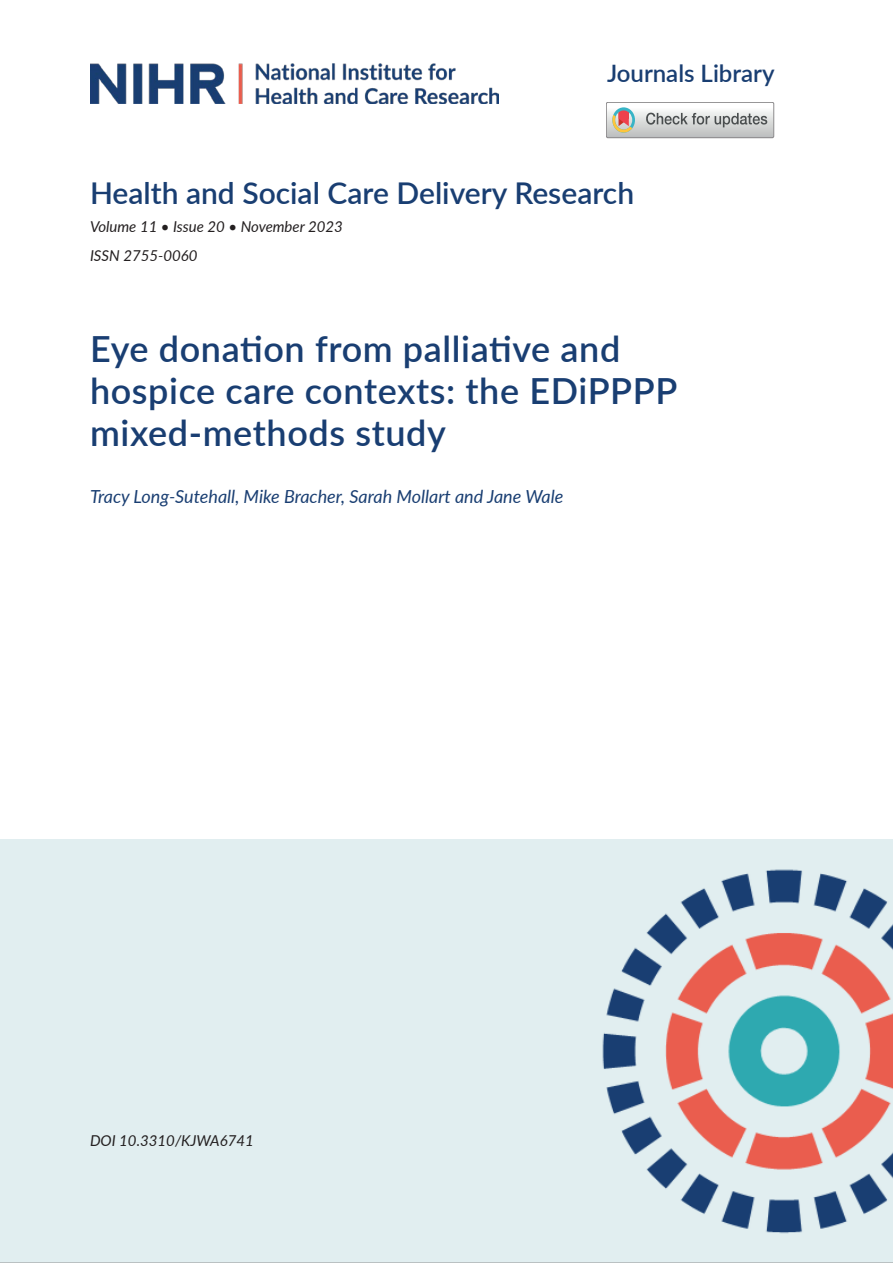
<style>
.page{position:relative;width:893px;height:1263px;background:#fff}
.page>*{position:absolute;margin:0;border:0;box-sizing:border-box;transform-origin:0 0}
.t1{font:600 36px/42px "Lato";letter-spacing:.015em;color:#193e72}
.t2{font:600 30px "Lato";color:#193e72}
.t3{font:600 24px "Lato";color:#193e72}
.t4{font:italic 18px "Lato";color:#193e72}
.t5{font:italic 15px/28.5px "Lato";color:#231f20}
</style>
<div class="page">
<img style="left:0;top:839px;width:893px;height:423px">
<img style="left:90px;top:63px;width:408px;height:41px">
<svg style="left:606px;top:102px;width:168px;height:36px"></svg>
<p class="t3" style="left:607px;top:56px;width:169px">Journals Library</p>
<p class="t2" style="left:90px;top:171px;width:546px">Health and Social Care Delivery Research</p>
<p class="t5" style="left:90px;top:212px;width:254px">Volume 11 • Issue 20 • November 2023<br>ISSN 2755-0060</p>
<p class="t1" style="left:90px;top:326px;width:589px">Eye donation from palliative and hospice care contexts: the EDiPPPP mixed-methods study</p>
<p class="t4" style="left:90px;top:484px;width:475px">Tracy Long-Sutehall, Mike Bracher, Sarah Mollart and Jane Wale</p>
<p class="t5" style="left:90px;top:1126px;width:165px">DOI 10.3310/KJWA6741</p>
</div>
